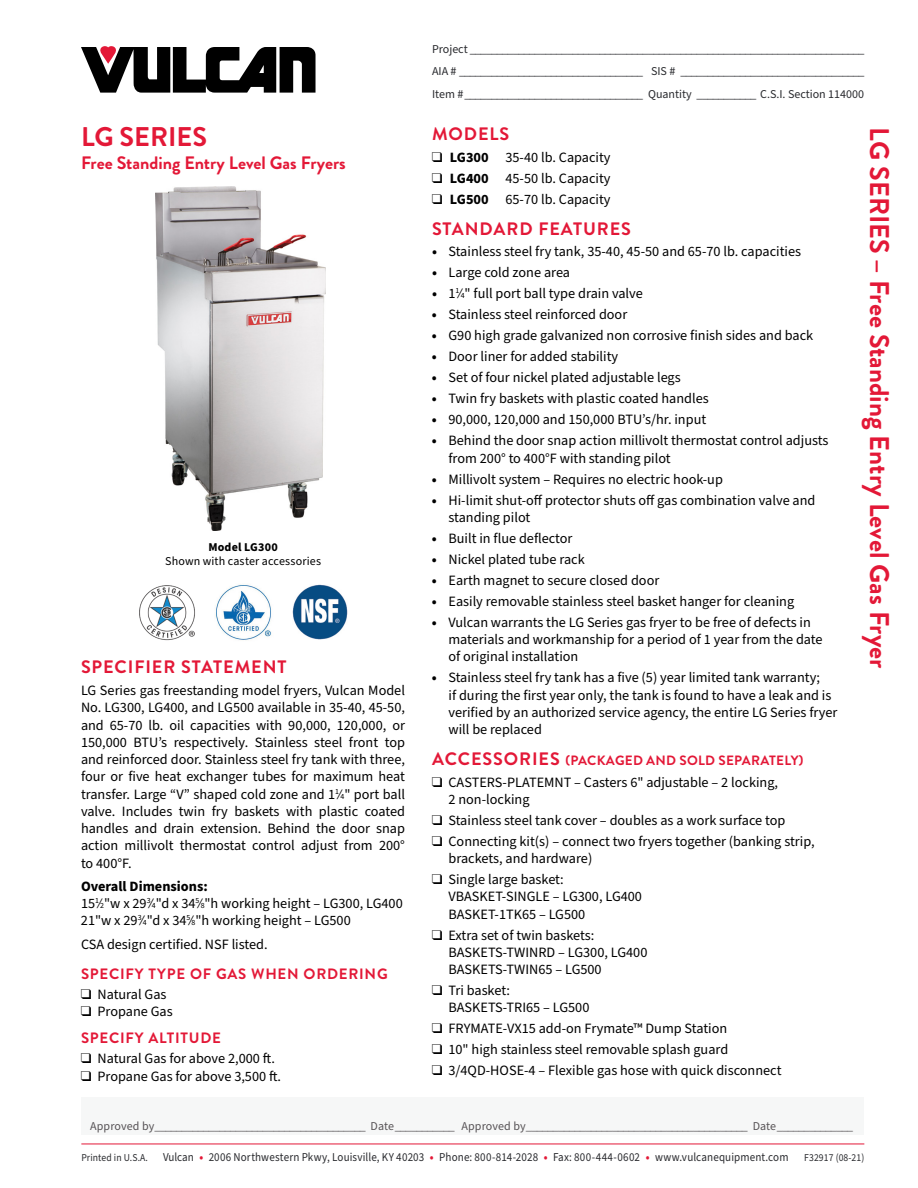
<style>
.page{position:relative;width:918px;height:1188px;background:#fff}
.page>*{position:absolute;margin:0;border:0;box-sizing:border-box;transform-origin:0 0}
.t1{font:700 27px "Brandon Grotesque";color:#e31837}
.t2{font:700 18px "Brandon Grotesque";letter-spacing:.045em;color:#e31837}
.t3{font:700 18px "Brandon Grotesque";color:#e31837}
.t4{font:700 15px "Brandon Grotesque";letter-spacing:.05em;color:#e31837}
.t5{font:14.25px/17.2px "Source Sans Pro";color:#000}
.t6{font:700 13.5px "Brandon Grotesque";letter-spacing:.02em;color:#e31837}
.t7{font:12px/22.5px "Source Sans Pro";letter-spacing:.005em;color:#292a2e;text-align:justify}
.t8{font:12px "Source Sans Pro";letter-spacing:.005em;color:#575356}
.t9{font:12px "Source Sans Pro";letter-spacing:.005em;color:#292a2e;scale:.92 1}
.t10{font:12px "Source Sans Pro";letter-spacing:.015em;color:#000}
.t11{font:700 12px "Source Sans Pro";letter-spacing:.015em;color:#000}
.t12{font:10.5px "Source Sans Pro";letter-spacing:.01em;color:#292a2e;scale:.92 1}
.s1{font-size:7.8px}
.s2{font-weight:700}
.s3{font-size:18px}
.s4{font-weight:700;color:#e31837}
</style>
<div class="page">
<svg style="left:81px;top:46px;width:235px;height:47px"></svg>
<div style="left:81px;top:1097px;width:783px;height:38px;background:#f6f7f7"></div>
<hr style="left:81px;top:1144px;width:783px;height:1px;background:#e31837">
<img style="left:215px;top:585px;width:57px;height:55px">
<img style="left:139px;top:585px;width:56px;height:56px">
<img style="left:292px;top:585px;width:55px;height:55px">
<img style="left:156px;top:186px;width:170px;height:344px">
<h1 class="t1" style="left:81px;top:118px;width:128px">LG SERIES</h1>
<p class="t3" style="left:81px;top:150px;width:266px">Free Standing Entry Level Gas Fryers</p>
<p class="t11" style="left:208px;top:539px;width:71px">Model LG300</p>
<p class="t10" style="left:165px;top:553px;width:157px">Shown with caster accessories</p>
<p class="t2" style="left:81px;top:655px;width:207px">SPECIFIER STATEMENT</p>
<p class="t5" style="left:81px;top:682px;width:326px;text-align:justify">LG Series gas freestanding model fryers, Vulcan Model No. LG300, LG400, and LG500 available in 35-40, 45-50, and 65-70 lb. oil capacities with 90,000, 120,000, or 150,000 BTU’s respectively. Stainless steel front top and reinforced door. Stainless steel fry tank with three, four or five heat exchanger tubes for maximum heat transfer. Large “V” shaped cold zone and 1<sup>1</sup>⁄<span class="s1">4</span>" port ball valve. Includes twin fry baskets with plastic coated handles and drain extension. Behind the door snap action millivolt thermostat control adjust from 200° to 400°F.</p>
<p class="t5" style="left:81px;top:878px;width:323px"><span class="s2">Overall Dimensions:<br></span>15<sup>1</sup>⁄<span class="s1">2</span>"w x 29<sup>3</sup>⁄<span class="s1">4</span>"d x 34<sup>5</sup>⁄<span class="s1">8</span>"h working height – LG300, LG400<br>21"w x 29<sup>3</sup>⁄<span class="s1">4</span>"d x 34<sup>5</sup>⁄<span class="s1">8</span>"h working height – LG500</p>
<p class="t5" style="left:81px;top:936px;width:188px">CSA design certified. NSF listed.</p>
<p class="t4" style="left:81px;top:963px;width:308px">SPECIFY TYPE OF GAS WHEN ORDERING</p>
<p class="t5" style="left:81px;top:986px;width:87px">❑ Natural Gas</p>
<p class="t5" style="left:81px;top:1003px;width:93px">❑ Propane Gas</p>
<p class="t4" style="left:81px;top:1028px;width:142px">SPECIFY ALTITUDE</p>
<p class="t5" style="left:81px;top:1051px;width:196px">❑ Natural Gas for above 2,000 ft.</p>
<p class="t5" style="left:81px;top:1068px;width:202px">❑ Propane Gas for above 3,500 ft.</p>
<p class="t7" style="left:432px;top:38px;width:434px">Project _________________________________________________________________________ AIA # __________________________________ SIS # __________________________________ Item #_________________________________ Quantity ___________ C.S.I. Section 114000</p>
<p class="t2" style="left:432px;top:121px;width:79px">MODELS</p>
<p class="t5" style="left:432px;top:149px;width:180px">❑ <span class="s2">LG300</span> 35-40 lb. Capacity</p>
<p class="t5" style="left:432px;top:170px;width:180px">❑ <span class="s2">LG400</span> 45-50 lb. Capacity</p>
<p class="t5" style="left:432px;top:191px;width:180px">❑ <span class="s2">LG500</span> 65-70 lb. Capacity</p>
<p class="t2" style="left:432px;top:216px;width:200px">STANDARD FEATURES</p>
<p class="t5" style="left:432px;top:243px;width:371px"><span class="s2">•</span> Stainless steel fry tank, 35-40, 45-50 and 65-70 lb. capacities</p>
<p class="t5" style="left:432px;top:264px;width:140px"><span class="s2">•</span> Large cold zone area</p>
<p class="t5" style="left:432px;top:285px;width:212px"><span class="s2">•</span> 1<sup>1</sup>⁄<span class="s1">4</span>" full port ball type drain valve</p>
<p class="t5" style="left:432px;top:306px;width:197px"><span class="s2">•</span> Stainless steel reinforced door</p>
<p class="t5" style="left:432px;top:327px;width:383px"><span class="s2">•</span> G90 high grade galvanized non corrosive finish sides and back</p>
<p class="t5" style="left:432px;top:348px;width:188px"><span class="s2">•</span> Door liner for added stability</p>
<p class="t5" style="left:432px;top:369px;width:250px"><span class="s2">•</span> Set of four nickel plated adjustable legs</p>
<p class="t5" style="left:432px;top:390px;width:278px"><span class="s2">•</span> Twin fry baskets with plastic coated handles</p>
<p class="t5" style="left:432px;top:411px;width:276px"><span class="s2">•</span> 90,000, 120,000 and 150,000 BTU’s/hr. input</p>
<p class="t5" style="left:448px;top:432px;width:381px;text-indent:-17px"><span class="s2">•</span> Behind the door snap action millivolt thermostat control adjusts from 200° to 400°F with standing pilot</p>
<p class="t5" style="left:432px;top:471px;width:292px"><span class="s2">•</span> Millivolt system – Requires no electric hook-up</p>
<p class="t5" style="left:448px;top:492px;width:369px;text-indent:-17px"><span class="s2">•</span> Hi-limit shut-off protector shuts off gas combination valve and standing pilot</p>
<p class="t5" style="left:432px;top:530px;width:142px"><span class="s2">•</span> Built in flue deflector</p>
<p class="t5" style="left:432px;top:551px;width:154px"><span class="s2">•</span> Nickel plated tube rack</p>
<p class="t5" style="left:432px;top:572px;width:229px"><span class="s2">•</span> Earth magnet to secure closed door</p>
<p class="t5" style="left:432px;top:593px;width:364px"><span class="s2">•</span> Easily removable stainless steel basket hanger for cleaning</p>
<p class="t5" style="left:448px;top:614px;width:376px;text-indent:-17px"><span class="s2">•</span> Vulcan warrants the LG Series gas fryer to be free of defects in materials and workmanship for a period of 1 year from the date of original installation</p>
<p class="t5" style="left:448px;top:669px;width:390px;text-indent:-17px"><span class="s2">•</span> Stainless steel fry tank has a five (5) year limited tank warranty;<br>if during the first year only, the tank is found to have a leak and is verified by an authorized service agency, the entire LG Series fryer will be replaced</p>
<p class="t6" style="left:432px;top:751px;width:373px"><span class="s3">ACCESSORIES</span> (PACKAGED AND SOLD SEPARATELY)</p>
<p class="t5" style="left:449px;top:774px;width:331px;text-indent:-17px">❑ CASTERS-PLATEMNT – Casters 6" adjustable – 2 locking,<br>2 non-locking</p>
<p class="t5" style="left:432px;top:812px;width:355px">❑ Stainless steel tank cover – doubles as a work surface top</p>
<p class="t5" style="left:449px;top:833px;width:368px;text-indent:-17px">❑ Connecting kit(s) – connect two fryers together (banking strip, brackets, and hardware)</p>
<p class="t5" style="left:449px;top:871px;width:195px;text-indent:-17px">❑ Single large basket:<br>VBASKET-SINGLE – LG300, LG400<br>BASKET-1TK65 – LG500</p>
<p class="t5" style="left:449px;top:927px;width:200px;text-indent:-17px">❑ Extra set of twin baskets:<br>BASKETS-TWINRD – LG300, LG400<br>BASKETS-TWIN65 – LG500</p>
<p class="t5" style="left:449px;top:982px;width:142px;text-indent:-17px">❑ Tri basket:<br>BASKETS-TRI65 – LG500</p>
<p class="t5" style="left:432px;top:1020px;width:297px">❑ FRYMATE-VX15 add-on Frymate™ Dump Station</p>
<p class="t5" style="left:432px;top:1041px;width:298px">❑ 10" high stainless steel removable splash guard</p>
<p class="t5" style="left:432px;top:1062px;width:351px">❑ 3/4QD-HOSE-4 – Flexible gas hose with quick disconnect</p>
<h1 class="t1" style="left:898px;top:127px;width:543px;rotate:90deg">LG SERIES – Free Standing Entry Level Gas Fryer</h1>
<p class="t8" style="left:90px;top:1118px;width:764px">Approved by_______________________________________ Date___________ Approved by_________________________________________ Date______________</p>
<p class="t12" style="left:81px;top:1150px;width:74px">Printed in U.S.A.</p>
<p class="t9" style="left:163px;top:1149px;width:681px">Vulcan <span class="s4">•</span> 2006 Northwestern Pkwy, Louisville, KY 40203 <span class="s4">•</span> Phone: 800-814-2028 <span class="s4">•</span> Fax: 800-444-0602 <span class="s4">•</span> www.vulcanequipment.com</p>
<p class="t12" style="left:804px;top:1150px;width:67px">F32917 (08-21)</p>
</div>
